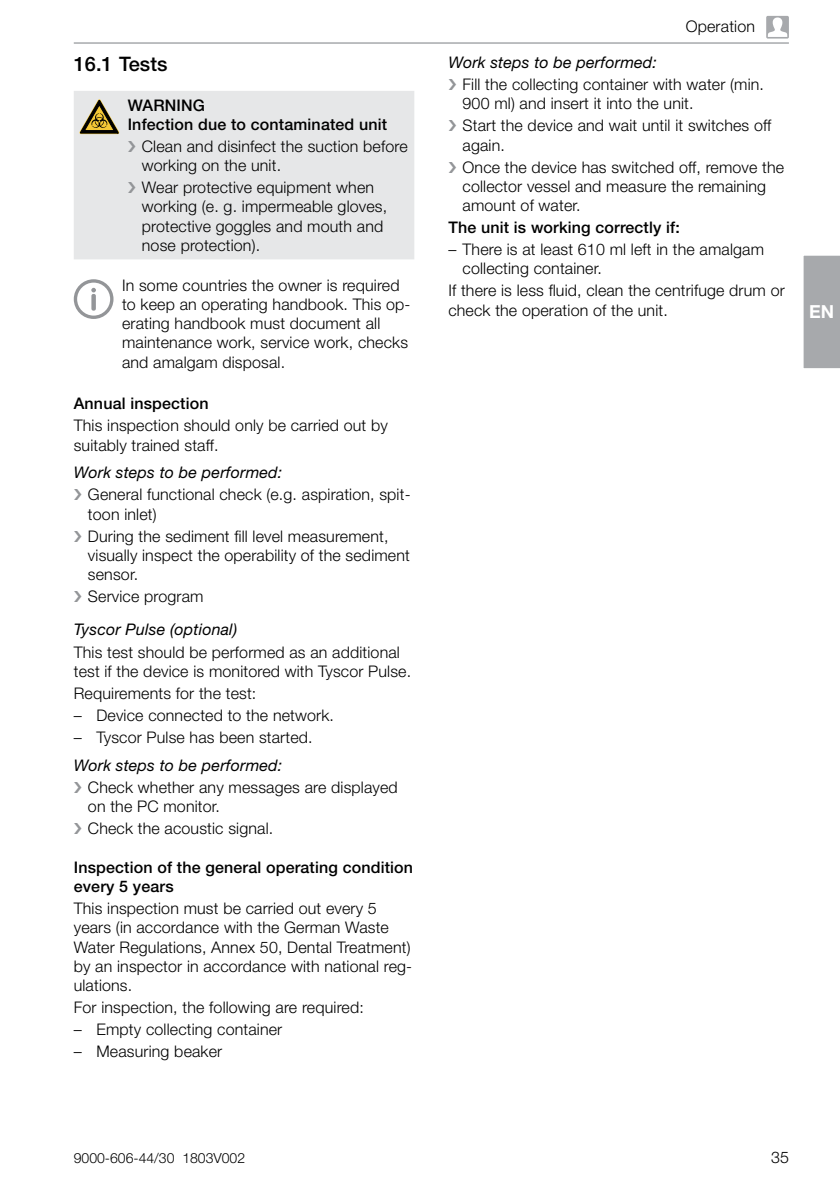
<style>
.page{position:relative;width:840px;height:1191px;background:#fff}
.page>*{position:absolute;margin:0;border:0;box-sizing:border-box;transform-origin:0 0}
.t1{font:500 20px "Helvetica Neue LT Pro";color:#000}
.t2{font:700 18px "Helvetica Neue LT Pro";color:#fff}
.t3{font:300 16px/19.2px "Helvetica Neue LT Pro";letter-spacing:.01em;color:#000}
.t4{font:500 16px/19.2px "Helvetica Neue LT Pro";letter-spacing:.01em;color:#000}
.t5{font:italic 16px "Helvetica Neue LT Pro";letter-spacing:.01em;color:#000}
.t6{font:300 14px "Helvetica Neue LT Pro";color:#000}
</style>
<div class="page">
<hr style="left:74px;top:42px;width:714px;height:2px;background:#a7a9ac">
<div style="left:74px;top:91px;width:340px;height:168px;background:#e6e7e8"></div>
<svg style="left:79px;top:99px;width:40px;height:35px"></svg>
<svg style="left:74px;top:279px;width:39px;height:40px"></svg>
<div style="left:803px;top:255px;width:36px;height:114px;background:#a7a9ac"></div>
<svg style="left:765px;top:16px;width:23px;height:23px"></svg>
<svg style="left:767px;top:17px;width:19px;height:20px"></svg>
<svg style="left:128px;top:141px;width:7px;height:11px"></svg>
<svg style="left:128px;top:182px;width:7px;height:11px"></svg>
<p class="t1" style="left:74px;top:52px;width:95px">16.1 Tests</p>
<p class="t4" style="left:128px;top:95px;width:261px">WARNING<br>Infection due to contaminated unit</p>
<p class="t3" style="left:142px;top:136px;width:267px">Clean and disinfect the suction before working on the unit.</p>
<p class="t3" style="left:142px;top:178px;width:247px">Wear protective equipment when working (e. g. impermeable gloves, protective goggles and mouth and nose protection).</p>
<p class="t3" style="left:122px;top:275px;width:290px">In some countries the owner is required to keep an operating handbook. This op&shy;erating handbook must document all maintenance work, service work, checks and amalgam disposal.</p>
<p class="t4" style="left:74px;top:394px;width:136px">Annual inspection</p>
<p class="t3" style="left:74px;top:416px;width:315px">This inspection should only be carried out by suitably trained staff.</p>
<p class="t5" style="left:74px;top:463px;width:210px">Work steps to be performed:</p>
<p class="t3" style="left:88px;top:485px;width:324px">General functional check (e. g. aspiration, spit&shy;toon inlet)</p>
<p class="t3" style="left:88px;top:526px;width:323px">During the sediment fill level measurement, visually inspect the operability of the sediment sensor.</p>
<p class="t3" style="left:88px;top:586px;width:117px">Service program</p>
<p class="t5" style="left:74px;top:620px;width:165px">Tyscor Pulse (optional)</p>
<p class="t3" style="left:74px;top:642px;width:335px">This test should be performed as an additional test if the device is monitored with Tyscor Pulse.</p>
<p class="t3" style="left:74px;top:683px;width:184px">Requirements for the test:</p>
<p class="t3" style="left:74px;top:705px;width:258px">– Device connected to the network.</p>
<p class="t3" style="left:74px;top:727px;width:237px">– Tyscor Pulse has been started.</p>
<p class="t5" style="left:74px;top:755px;width:210px">Work steps to be performed:</p>
<p class="t3" style="left:88px;top:777px;width:311px">Check whether any messages are displayed on the PC monitor.</p>
<p class="t3" style="left:88px;top:818px;width:183px">Check the acoustic signal.</p>
<p class="t4" style="left:74px;top:857px;width:341px">Inspection of the general operating condition every 5 years</p>
<p class="t3" style="left:74px;top:898px;width:340px">This inspection must be carried out every 5 years (in accordance with the German Waste Water Regulations, Annex 50, Dental Treatment) by an inspector in accordance with national reg&shy;ulations.</p>
<p class="t3" style="left:74px;top:997px;width:291px">For inspection, the following are required:</p>
<p class="t3" style="left:74px;top:1019px;width:210px">– Empty collecting container</p>
<p class="t3" style="left:74px;top:1041px;width:150px">– Measuring beaker</p>
<p class="t3" style="left:685px;top:16px;width:71px">Operation</p>
<p class="t5" style="left:448px;top:53px;width:210px">Work steps to be performed:</p>
<p class="t3" style="left:462px;top:75px;width:300px">Fill the collecting container with water (min.<br>900 ml) and insert it into the unit.</p>
<p class="t3" style="left:462px;top:116px;width:310px">Start the device and wait until it switches off again.</p>
<p class="t3" style="left:462px;top:157px;width:323px">Once the device has switched off, remove the collector vessel and measure the remaining amount of water.</p>
<p class="t4" style="left:448px;top:218px;width:233px">The unit is working correctly if:</p>
<p class="t3" style="left:462px;top:239px;width:303px;text-indent:-14px">– There is at least 610 ml left in the amalgam collecting container.</p>
<p class="t3" style="left:448px;top:281px;width:338px">If there is less fluid, clean the centrifuge drum or check the operation of the unit.</p>
<p class="t2" style="left:808px;top:301px;width:27px">EN</p>
<p class="t6" style="left:74px;top:1149px;width:173px">9000-606-44/30 1803V002</p>
<p class="t3" style="left:770px;top:1147px;width:19px">35</p>
</div>
